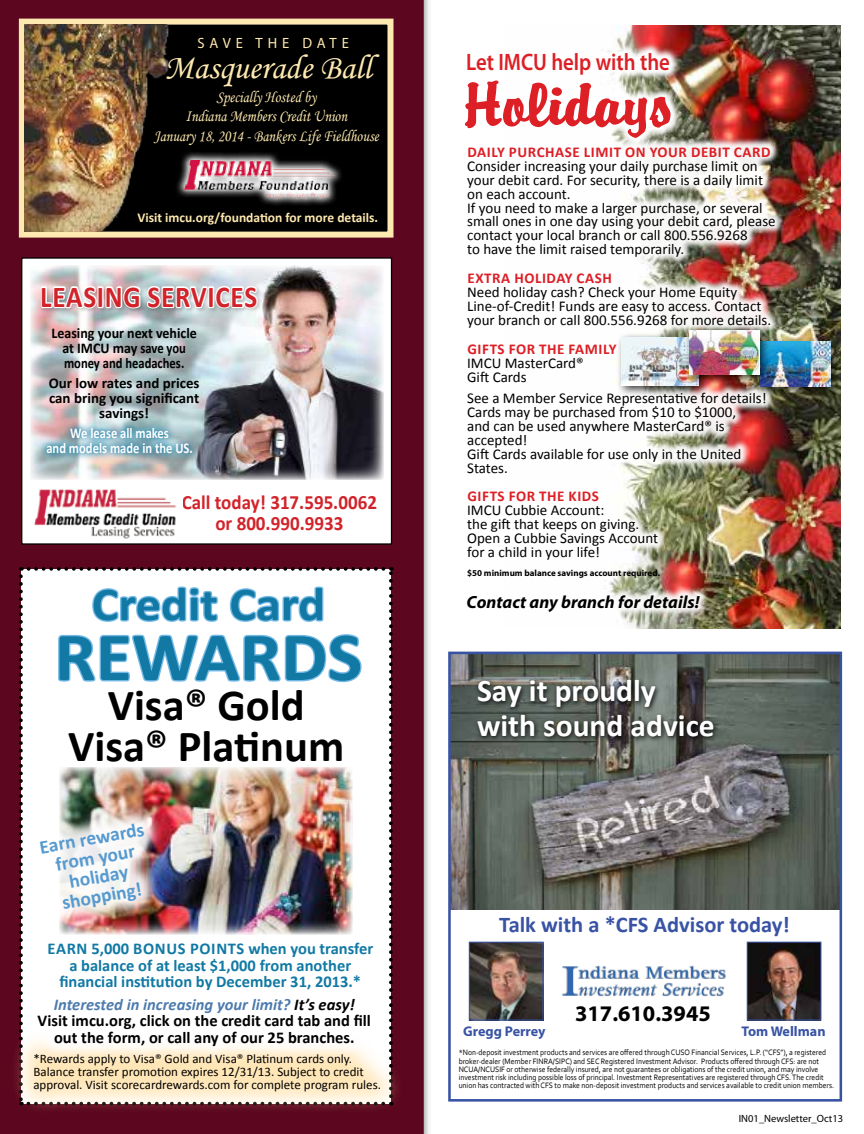
<style>
.page{position:relative;width:864px;height:1134px;background:#fff}
.page>*{position:absolute;margin:0;border:0;box-sizing:border-box;transform-origin:0 0}
.t1{font:700 69.15px "Calibri";color:#1179a4;scale:1.06 1}
.t2{font:55.5px "Brisk Extended Normal";letter-spacing:.01em;color:#dd1f26;scale:1.2 1}
.t3{font:700 47.4px "Calibri";color:#1179a4;scale:1.06 1}
.t4{font:700 44.55px/41px "Calibri";color:#000;text-align:center}
.t5{font:34.5px "Monotype Corsiva";color:#fee9b0}
.t6{font:700 31.5px/34.5px "Calibri";color:#fff}
.t7{font:700 30.45px "Calibri";color:#d2232a;scale:.89 1}
.t8{font:600 23.85px "Myriad Pro";color:#dd1f26;scale:.87 1}
.t9{font:700 22.5px "Calibri";color:#3953a4}
.t10{font:700 22.35px "Myriad Pro";color:#000}
.t11{font:700 20.25px/20.2px "Calibri";color:#d2232a;text-align:center;scale:.94 1}
.t12{font:700 19.5px/19.5px "Calibri";color:#569ad0;text-align:center}
.t13{font:italic 700 17.55px "Myriad Pro";color:#000}
.t14{font:700 16.5px/16.5px "Calibri";color:#000;text-align:center}
.t15{font:700 16.5px "Calibri";color:#1179a4}
.t16{font:16.5px/19.5px "Monotype Corsiva";color:#fee9b0;text-align:center;scale:.88 1}
.t17{font:15px/14px "Calibri";color:#000}
.t18{font:700 15px "Calibri";letter-spacing:.04em;color:#dd1f26}
.t19{font:700 14.85px/14.9px "Calibri";color:#000;text-align:center;scale:.94 1}
.t20{font:700 14.85px/14.9px "Calibri";color:#000;text-align:center}
.t21{font:700 14.85px/14.9px "Calibri";color:#fff;text-align:center;scale:.84 1}
.t22{font:14.85px "Myriad Pro";letter-spacing:.34em;color:#fee9b0}
.t23{font:700 14.1px "Myriad Pro";color:#3953a4}
.t24{font:700 13.5px "Calibri";color:#fee9b0}
.t25{font:13.05px/13px "Calibri";color:#000}
.t26{font:10.5px "Myriad Pro";color:#000}
.t27{font:700 9px "Myriad Pro";color:#000}
.t28{font:8.25px/8.2px "Corbel";color:#000;scale:.92 1}
.s1{font-style:italic;color:#4d7bad}
.s2{font-style:italic}
</style>
<div class="page">
<div style="left:0;top:0;width:424px;height:1134px;background:#5c071f"></div>
<div style="left:22px;top:258px;width:370px;height:286px;background:#fff"></div>
<div style="left:21px;top:257px;width:371px;height:288px;border:1px solid #000"></div>
<img style="left:452px;top:656px;width:386px;height:253px">
<img style="left:30px;top:266px;width:353px;height:214px">
<svg style="left:39px;top:419px;width:160px;height:42px"></svg>
<svg style="left:39px;top:269px;width:221px;height:53px"></svg>
<img style="left:34px;top:489px;width:142px;height:50px">
<div style="left:448px;top:652px;width:394px;height:450px;border:3px solid #3953a4"></div>
<img style="left:471px;top:944px;width:71px;height:75px">
<div style="left:469px;top:942px;width:75px;height:79px;border:1px solid #3953a4"></div>
<img style="left:749px;top:944px;width:70px;height:75px">
<div style="left:747px;top:942px;width:74px;height:79px;border:1px solid #3953a4"></div>
<img style="left:562px;top:965px;width:164px;height:32px">
<div style="left:474px;top:677px;width:246px;height:66px;background:#000;opacity:.91"></div>
<div style="left:11px;top:1031px;width:393px;height:83px;background:#ffe1a8;opacity:.83"></div>
<img style="left:609px;top:25px;width:231px;height:604px">
<div style="left:458px;top:137px;width:327px;height:432px;background:#fff;opacity:.95"></div>
<div style="left:456px;top:41px;width:224px;height:45px;background:#fff"></div>
<div style="left:454px;top:69px;width:228px;height:81px;background:#fff"></div>
<div style="left:458px;top:585px;width:251px;height:36px;background:#fff;opacity:.95"></div>
<div style="left:22px;top:22px;width:368px;height:213px;background:#000"></div>
<div style="left:19px;top:19px;width:374px;height:219px;border:6px solid #fee9b0"></div>
<img style="left:25px;top:24px;width:154px;height:207px">
<svg style="left:175px;top:151px;width:166px;height:57px"></svg>
<img style="left:185px;top:161px;width:155px;height:38px">
<div style="left:616px;top:332px;width:93px;height:65px;background:#000;opacity:.75"></div>
<img style="left:622px;top:338px;width:62px;height:48px">
<div style="left:754px;top:337px;width:87px;height:61px;background:#000;opacity:.75"></div>
<img style="left:771px;top:342px;width:59px;height:44px">
<div style="left:684px;top:325px;width:87px;height:61px;background:#000;opacity:.75"></div>
<img style="left:690px;top:331px;width:70px;height:44px">
<img style="left:17px;top:567px;width:376px;height:538px">
<p class="t22" style="left:197px;top:34px;width:153px">SAVE THE DATE</p>
<h3 class="t5" style="left:164px;top:46px;width:208px">Masquerade Ball</h3>
<p class="t16" style="left:154px;top:87px;width:257px">Specially Hosted by<br>Indiana Members Credit Union<br>January 18, 2014 - Bankers Life Fieldhouse</p>
<p class="t24" style="left:137px;top:209px;width:242px">Visit imcu.org/foundation for more details.</p>
<h3 class="t7" style="left:40px;top:277px;width:31px">Leasing</h3>
<h3 class="t7" style="left:147px;top:277px;width:32px">Services</h3>
<p class="t19" style="left:52px;top:325px;width:156px">Leasing your next vehicle at IMCU may save you money and headaches.</p>
<p class="t20" style="left:49px;top:376px;width:152px">Our low rates and prices can bring you significant savings!</p>
<p class="t21" style="left:46px;top:425px;width:176px">We lease all makes<br>and models made in the US.</p>
<h3 class="t11" style="left:182px;top:492px;width:209px">Call today! 317.595.0062 or 800.990.9933</h3>
<h3 class="t3" style="left:92px;top:574px;width:222px">Credit Card</h3>
<h1 class="t1" style="left:54px;top:613px;width:292px">REWARDS</h1>
<h3 class="t4" style="left:68px;top:685px;width:278px">Visa® Gold<br>Visa® Platinum</h3>
<h3 class="t12" style="left:38px;top:838px;width:108px;rotate:-10deg">Earn rewards from your holiday shopping!</h3>
<p class="t15" style="left:48px;top:938px;width:20px">Earn</p>
<p class="t15" style="left:92px;top:938px;width:64px">5,000 Bonus</p>
<p class="t15" style="left:190px;top:938px;width:20px">Points</p>
<p class="t15" style="left:248px;top:938px;width:126px">when you transfer</p>
<p class="t15" style="left:69px;top:955px;width:283px">a balance of at least $1,000 from another</p>
<p class="t15" style="left:59px;top:971px;width:303px">financial institution by December 31, 2013.*</p>
<p class="t14" style="left:38px;top:996px;width:335px"><span class="s1">Interested in increasing your limit?</span> <span class="s2">It’s easy!<br></span>Visit imcu.org, click on the credit card tab and fill out the form, or call any of our 25 branches.</p>
<p class="t25" style="left:33px;top:1052px;width:349px">*Rewards apply to Visa® Gold and Visa® Platinum cards only.<br>Balance transfer promotion expires 12/31/13. Subject to credit approval. Visit scorecardrewards.com for complete program rules.</p>
<h3 class="t8" style="left:466px;top:47px;width:236px">Let IMCU help with the</h3>
<h2 class="t2" style="left:464px;top:71px;width:177px">Holidays</h2>
<p class="t18" style="left:467px;top:142px;width:18px">Daily</p>
<p class="t18" style="left:509px;top:142px;width:10px">purc</p>
<p class="t18" style="left:545px;top:142px;width:19px">hase</p>
<p class="t18" style="left:584px;top:142px;width:9px">limit</p>
<p class="t18" style="left:625px;top:142px;width:35px">on your</p>
<p class="t18" style="left:691px;top:142px;width:9px">debit</p>
<p class="t18" style="left:734px;top:142px;width:10px">card</p>
<p class="t17" style="left:467px;top:159px;width:310px">Consider increasing your daily purchase limit on your debit card. For security, there is a daily limit on each account.<br>If you need to make a larger purchase, or several small ones in one day using your debit card, please contact your local branch or call 800.556.9268<br>to have the limit raised temporarily.</p>
<p class="t18" style="left:467px;top:269px;width:27px">Extra</p>
<p class="t18" style="left:514px;top:269px;width:19px">holiday</p>
<p class="t18" style="left:577px;top:269px;width:37px">cas h</p>
<p class="t17" style="left:467px;top:285px;width:306px">Need holiday cash? Check your Home Equity<br>Line-of-Credit! Funds are easy to access. Contact your branch or call 800.556.9268 for more details.</p>
<p class="t18" style="left:467px;top:339px;width:18px">Gifts</p>
<p class="t18" style="left:509px;top:339px;width:10px">for</p>
<p class="t18" style="left:539px;top:339px;width:39px">the family</p>
<p class="t17" style="left:467px;top:356px;width:118px">IMCU MasterCard®<br>Gift Cards</p>
<p class="t17" style="left:467px;top:391px;width:301px">See a Member Service Representative for details!<br>Cards may be purchased from $10 to $1000,<br>and can be used anywhere MasterCard® is accepted!<br>Gift Cards available for use only in the United<br>States.</p>
<p class="t18" style="left:467px;top:487px;width:18px">Gifts</p>
<p class="t18" style="left:509px;top:487px;width:10px">for</p>
<p class="t18" style="left:539px;top:487px;width:46px">the kids</p>
<p class="t17" style="left:467px;top:503px;width:193px">IMCU Cubbie Account:<br>the gift that keeps on giving.<br>Open a Cubbie Savings Account for a child in your life!</p>
<p class="t27" style="left:467px;top:567px;width:194px">$50 minimum balance savings account required.</p>
<p class="t13" style="left:467px;top:591px;width:234px">Contact any branch for details!</p>
<h3 class="t6" style="left:477px;top:674px;width:239px">Say it proudly with sound advice</h3>
<h3 class="t9" style="left:499px;top:910px;width:292px">Talk with a *CFS Advisor today!</h3>
<h3 class="t10" style="left:575px;top:999px;width:137px">317.610.3945</h3>
<p class="t23" style="left:463px;top:1022px;width:84px">Gregg Perrey</p>
<p class="t23" style="left:742px;top:1022px;width:86px">Tom Wellman</p>
<p class="t28" style="left:459px;top:1048px;width:410px">*Non-deposit investment products and services are offered through CUSO Financial Services, L.P. (“CFS”), a registered broker-dealer (Member FINRA/SIPC) and SEC Registered Investment Advisor. Products offered through CFS: are not NCUA/NCUSIF or otherwise federally insured, are not guarantees or obligations of the credit union, and may involve investment risk including possible loss of principal. Investment Representatives are registered through CFS. The credit union has contracted with CFS to make non-deposit investment products and services available to credit union members.</p>
<p class="t26" style="left:739px;top:1112px;width:106px">IN01_Newsletter_Oct13</p>
</div>
